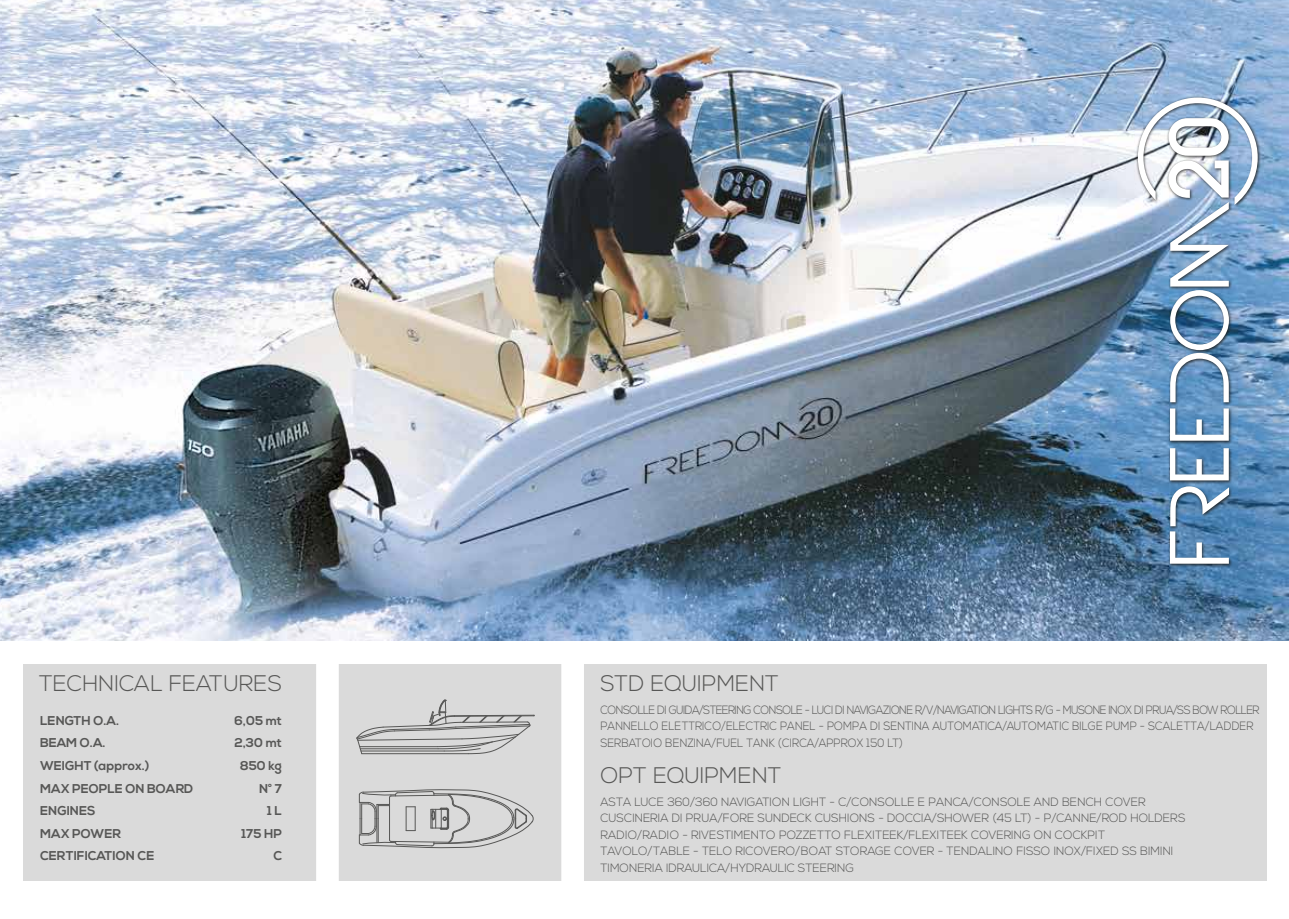
<style>
.page{position:relative;width:1289px;height:919px;background:#fff}
.page>*{position:absolute;margin:0;border:0;box-sizing:border-box;transform-origin:0 0}
.t1{font:300 22.5px "Nexa";color:#575756}
.t2{font:700 12.75px/22.6px "Nexa";color:#575756}
.t3{font:300 12px/16.5px "Nexa";color:#575756}
.t4{font:300 12px/16.5px "Nexa";color:#575756;scale:.91 1}
</style>
<div class="page">
<img style="left:0;top:0;width:1288px;height:640px">
<div style="left:23px;top:663px;width:1242px;height:218px;background:#dadada"></div>
<div style="left:316px;top:647px;width:23px;height:263px;background:#fff"></div>
<div style="left:561px;top:647px;width:23px;height:263px;background:#fff"></div>
<svg style="left:359px;top:789px;width:174px;height:59px"></svg>
<svg style="left:356px;top:699px;width:178px;height:55px"></svg>
<img style="left:1134px;top:95px;width:128px;height:473px">
<svg style="left:1169px;top:486px;width:59px;height:77px"></svg>
<svg style="left:1169px;top:448px;width:59px;height:32px"></svg>
<svg style="left:1169px;top:408px;width:59px;height:32px"></svg>
<img style="left:1137px;top:98px;width:120px;height:304px">
<h1 class="t1" style="left:39px;top:670px;width:244px">TECHNICAL FEATURES</h1>
<h1 class="t1" style="left:600px;top:670px;width:180px">STD EQUIPMENT</h1>
<p class="t2" style="left:40px;top:709px;width:80px">LENGTH O.A.</p>
<p class="t4" style="left:600px;top:701px;width:726px">CONSOLLE DI GUIDA/STEERING CONSOLE - LUCI DI NAVIGAZIONE R/V/NAVIGATION LIGHTS R/G - MUSONE INOX DI PRUA/SS BOW ROLLER<br>PANNELLO ELETTRICO/ELECTRIC PANEL - POMPA DI SENTINA AUTOMATICA/AUTOMATIC BILGE PUMP - SCALETTA/LADDER<br>SERBATOIO BENZINA/FUEL TANK (CIRCA/APPROX 150 LT)</p>
<h1 class="t1" style="left:600px;top:762px;width:183px">OPT EQUIPMENT</h1>
<p class="t3" style="left:600px;top:793px;width:586px">ASTA LUCE 360/360 NAVIGATION LIGHT - C/CONSOLLE E PANCA/CONSOLE AND BENCH COVER CUSCINERIA DI PRUA/FORE SUNDECK CUSHIONS - DOCCIA/SHOWER (45 LT) - P/CANNE/ROD HOLDERS RADIO/RADIO - RIVESTIMENTO POZZETTO FLEXITEEK/FLEXITEEK COVERING ON COCKPIT TAVOLO/TABLE - TELO RICOVERO/BOAT STORAGE COVER - TENDALINO FISSO INOX/FIXED SS BIMINI TIMONERIA IDRAULICA/HYDRAULIC STEERING</p>
<p class="t2" style="left:234px;top:709px;width:49px;text-align:right">6,05 mt<br>2,30 mt<br>850 kg<br>N° 7<br>1 L<br>175 HP<br>C</p>
<p class="t2" style="left:40px;top:732px;width:155px">BEAM O.A.<br>WEIGHT (approx.)<br>MAX PEOPLE ON BOARD<br>ENGINES<br>MAX POWER<br>CERTIFICATION CE</p>
</div>
